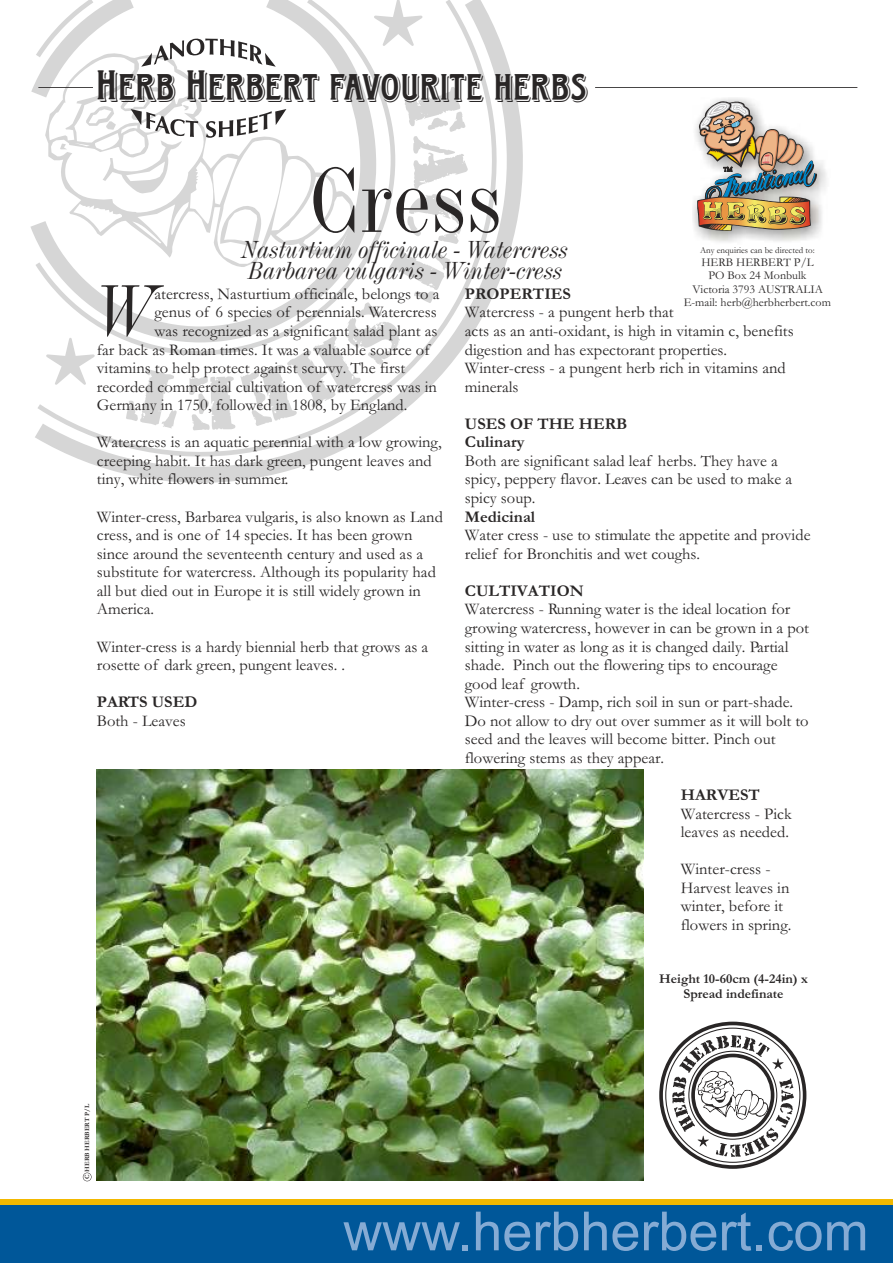
<style>
.page{position:relative;width:894px;height:1263px;background:#fff}
.page>*{position:absolute;margin:0;border:0;box-sizing:border-box;transform-origin:0 0}
.t1{font:90px "Industrial 736 BT";color:#292626}
.t2{font:italic 70.95px "Industrial 736 BT";color:#292626}
.t3{font:54px "Arial";color:#85abd4}
.t4{font:41.85px "Horndon D";color:#292626}
.t5{font:italic 24px/21.8px "Industrial 736 BT";color:#292626}
.t6{font:16.5px/18.6px "Garamond";color:#292626}
.t7{font:700 16.5px "Garamond";color:#292626}
.t8{font:700 13.5px/15.1px "Garamond";color:#292626;text-align:center}
.t9{font:12px/13.5px "Garamond";color:#292626;text-align:center}
.t10{font:9px "Garamond";color:#292626}
.t11{font:700 6.6px "Garamond";color:#292626}
.t12{font:6px "Times New Roman";color:#292626}
.s1{font-size:47.4px}
</style>
<div class="page">
<img style="left:97px;top:770px;width:547px;height:411px">
<svg style="left:35px;top:46px;width:488px;height:437px"></svg>
<svg style="left:37px;top:0;width:465px;height:462px"></svg>
<svg style="left:126px;top:87px;width:342px;height:343px"></svg>
<svg style="left:395px;top:0;width:27px;height:46px"></svg>
<svg style="left:46px;top:355px;width:49px;height:30px"></svg>
<svg style="left:35px;top:0;width:360px;height:355px"></svg>
<img style="left:693px;top:98px;width:133px;height:144px">
<img style="left:697px;top:101px;width:121px;height:130px">
<svg style="left:131px;top:109px;width:155px;height:29px"></svg>
<svg style="left:141px;top:38px;width:135px;height:29px"></svg>
<hr style="left:38px;top:87px;width:55px;height:1px;background:#292626">
<hr style="left:595px;top:87px;width:262px;height:1px;background:#292626">
<svg style="left:83px;top:1173px;width:9px;height:8px"></svg>
<svg style="left:659px;top:1022px;width:147px;height:147px"></svg>
<div style="left:0;top:1199px;width:893px;height:64px;background:#005799"></div>
<div style="left:0;top:1200px;width:893px;height:5px;background:#f2b800"></div>
<h3 class="t4" style="left:97px;top:63px;width:493px"><span class="s1">H</span>ERB <span class="s1">H</span>ERBERT FAVOURITE HERBS</h3>
<h1 class="t1" style="left:310px;top:163px;width:194px">Cress</h1>
<p class="t12" style="left:724px;top:167px;width:10px">TM</p>
<h3 class="t5" style="left:242px;top:240px;width:328px">Nasturtium officinale - Watercress<br>Barbarea vulgaris - Winter-cress</h3>
<p class="t6" style="left:155px;top:286px;width:286px">atercress, Nasturtium officinale, belongs to a</p>
<p class="t7" style="left:465px;top:288px;width:108px">PROPERTIES</p>
<p class="t10" style="left:700px;top:247px;width:116px">Any enquiries can be directed to:</p>
<p class="t9" style="left:684px;top:257px;width:149px">HERB HERBERT P/L<br>PO Box 24 Monbulk<br>Victoria 3793 AUSTRALIA<br>E-mail: herb@herbherbert.com</p>
<h2 class="t2" style="left:97px;top:282px;width:59px">W</h2>
<p class="t6" style="left:155px;top:305px;width:284px">genus of 6 species of perennials. Watercress</p>
<p class="t6" style="left:465px;top:305px;width:210px">Watercress - a pungent herb that</p>
<p class="t6" style="left:155px;top:323px;width:285px">was recognized as a significant salad plant as</p>
<p class="t6" style="left:465px;top:323px;width:330px">acts as an anti-oxidant, is high in vitamin c, benefits</p>
<p class="t6" style="left:97px;top:342px;width:334px">far back as Roman times. It was a valuable source of</p>
<p class="t6" style="left:465px;top:342px;width:264px">digestion and has expectorant properties.</p>
<p class="t6" style="left:97px;top:361px;width:310px">vitamins to help protect against scurvy. The first</p>
<p class="t6" style="left:465px;top:361px;width:322px">Winter-cress - a pungent herb rich in vitamins and</p>
<p class="t6" style="left:97px;top:379px;width:342px">recorded commercial cultivation of watercress was in</p>
<p class="t6" style="left:465px;top:379px;width:55px">minerals</p>
<p class="t6" style="left:97px;top:398px;width:312px">Germany in 1750, followed in 1808, by England.</p>
<p class="t7" style="left:465px;top:418px;width:164px">USES OF THE HERB</p>
<p class="t6" style="left:97px;top:435px;width:346px">Watercress is an aquatic perennial with a low growing,</p>
<p class="t7" style="left:465px;top:437px;width:61px">Culinary</p>
<p class="t6" style="left:97px;top:453px;width:337px">creeping habit. It has dark green, pungent leaves and</p>
<p class="t6" style="left:465px;top:453px;width:314px">Both are significant salad leaf herbs. They have a</p>
<p class="t6" style="left:97px;top:472px;width:193px">tiny, white flowers in summer.</p>
<p class="t6" style="left:465px;top:472px;width:329px">spicy, peppery flavor. Leaves can be used to make a spicy soup.</p>
<p class="t6" style="left:97px;top:509px;width:348px">Winter-cress, Barbarea vulgaris, is also known as Land</p>
<p class="t7" style="left:465px;top:511px;width:72px">Medicinal</p>
<p class="t6" style="left:97px;top:528px;width:317px">cress, and is one of 14 species. It has been grown</p>
<p class="t6" style="left:465px;top:528px;width:347px">Water cress - use to stimulate the appetite and provide</p>
<p class="t6" style="left:97px;top:546px;width:328px">since around the seventeenth century and used as a</p>
<p class="t6" style="left:465px;top:546px;width:237px">relief for Bronchitis and wet coughs.</p>
<p class="t6" style="left:97px;top:565px;width:341px">substitute for watercress. Although its popularity had all but died out in Europe it is still widely grown in</p>
<p class="t7" style="left:465px;top:585px;width:120px">CULTIVATION</p>
<p class="t6" style="left:97px;top:602px;width:59px">America.</p>
<p class="t6" style="left:465px;top:602px;width:346px">Watercress - Running water is the ideal location for growing watercress, however in can be grown in a pot</p>
<p class="t6" style="left:97px;top:639px;width:333px">Winter-cress is a hardy biennial herb that grows as a</p>
<p class="t6" style="left:465px;top:639px;width:325px">sitting in water as long as it is changed daily. Partial</p>
<p class="t6" style="left:97px;top:658px;width:250px">rosette of dark green, pungent leaves. .</p>
<p class="t6" style="left:465px;top:658px;width:314px">shade. Pinch out the flowering tips to encourage good leaf growth.</p>
<p class="t7" style="left:97px;top:696px;width:102px">PARTS USED</p>
<p class="t6" style="left:465px;top:695px;width:330px">Winter-cress - Damp, rich soil in sun or part-shade.</p>
<p class="t6" style="left:97px;top:713px;width:90px">Both - Leaves</p>
<p class="t6" style="left:465px;top:713px;width:345px">Do not allow to dry out over summer as it will bolt to seed and the leaves will become bitter. Pinch out flowering stems as they appear.</p>
<p class="t7" style="left:681px;top:789px;width:81px">HARVEST</p>
<p class="t6" style="left:681px;top:806px;width:112px">Watercress - Pick leaves as needed.</p>
<p class="t6" style="left:681px;top:862px;width:112px">Winter-cress -<br>Harvest leaves in winter, before it flowers in spring.</p>
<p class="t11" style="left:85px;top:1179px;width:77px;rotate:-90deg">C HERB HERBERT P/L</p>
<p class="t8" style="left:659px;top:973px;width:150px">Height 10-60cm (4-24in) x<br>Spread indefinate</p>
<h3 class="t3" style="left:343px;top:1211px;width:527px">www.herbherbert.com</h3>
</div>
